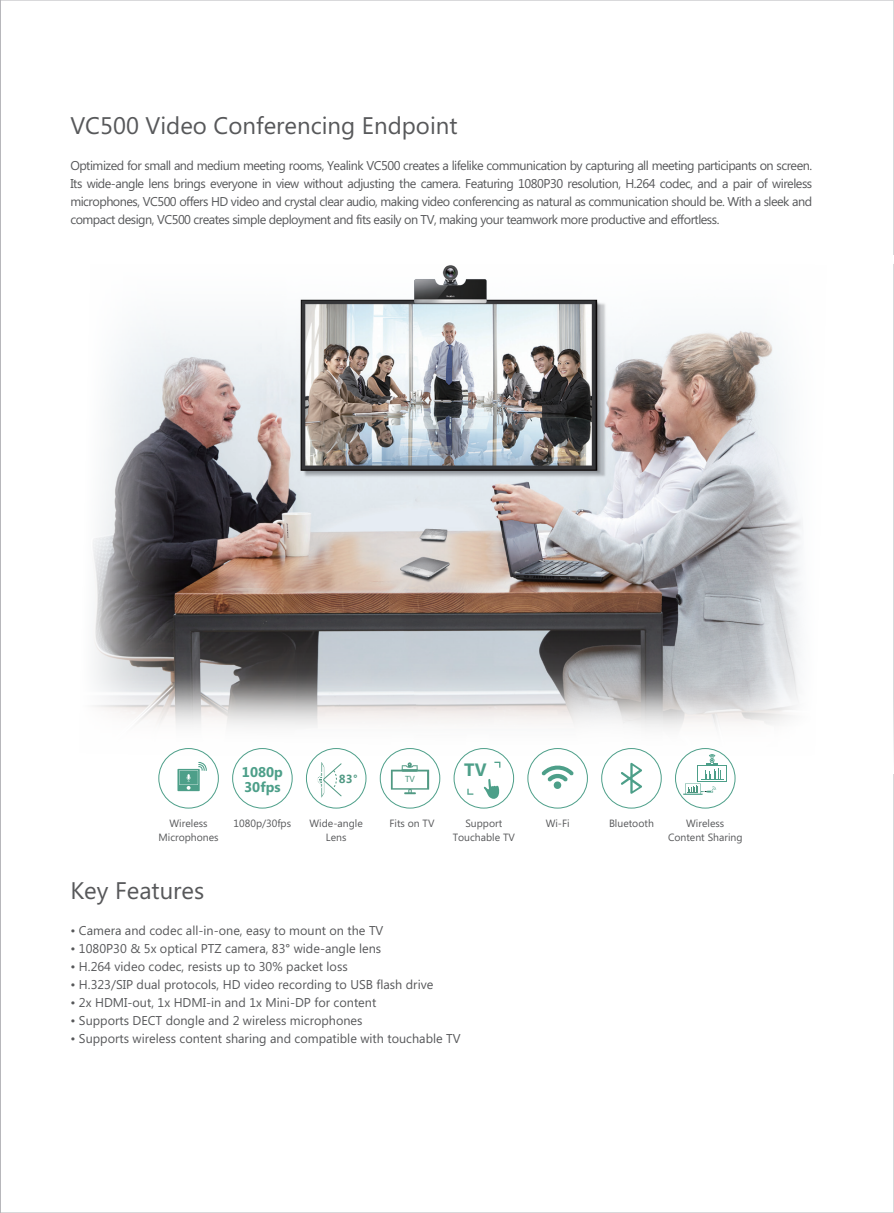
<style>
.page{position:relative;width:894px;height:1213px;background:#fff}
.page>*{position:absolute;margin:0;border:0;box-sizing:border-box;transform-origin:0 0}
.t1{font:24px "Microsoft Phags Pa";color:#57585a}
.t2{font:700 17.85px "Microsoft Phags Pa";color:#4d9f89}
.t3{font:700 14.1px/15.1px "Microsoft Phags Pa";color:#4d9f89}
.t4{font:12.75px/18px "Microsoft Phags Pa";color:#57585a;text-align:justify}
.t5{font:700 10.95px "Microsoft Ya Hei";color:#509983}
.t6{font:10.5px/13.5px "Microsoft Phags Pa";color:#57585a;text-align:center}
.t7{font:8.25px "Microsoft Ya Hei";color:#509983}
</style>
<div class="page">
<img style="left:211px;top:265px;width:521px;height:405px">
<svg style="left:211px;top:670px;width:683px;height:103px"></svg>
<svg style="left:93px;top:324px;width:118px;height:448px"></svg>
<svg style="left:732px;top:328px;width:111px;height:446px"></svg>
<div style="left:306px;top:748px;width:60px;height:60px;border:1px solid #4d9f89;border-radius:50%"></div>
<svg style="left:318px;top:762px;width:24px;height:35px"></svg>
<div style="left:380px;top:748px;width:60px;height:60px;border:1px solid #4d9f89;border-radius:50%"></div>
<svg style="left:391px;top:762px;width:38px;height:32px"></svg>
<div style="left:158px;top:748px;width:61px;height:60px;border:1px solid #4d9f89;border-radius:50%"></div>
<svg style="left:177px;top:762px;width:30px;height:29px"></svg>
<div style="left:232px;top:748px;width:61px;height:60px;border:1px solid #4d9f89;border-radius:50%"></div>
<svg style="left:467px;top:788px;width:6px;height:6px"></svg>
<svg style="left:494px;top:761px;width:6px;height:6px"></svg>
<svg style="left:483px;top:779px;width:17px;height:20px"></svg>
<div style="left:453px;top:748px;width:61px;height:60px;border:1px solid #4d9f89;border-radius:50%"></div>
<div style="left:527px;top:748px;width:61px;height:60px;border:1px solid #4d9f89;border-radius:50%"></div>
<svg style="left:541px;top:763px;width:32px;height:26px"></svg>
<div style="left:601px;top:748px;width:60px;height:60px;border:1px solid #4d9f89;border-radius:50%"></div>
<svg style="left:621px;top:763px;width:21px;height:30px"></svg>
<div style="left:675px;top:748px;width:60px;height:60px;border:1px solid #4d9f89;border-radius:50%"></div>
<div style="left:698px;top:766px;width:28px;height:14px;background:#fff"></div>
<svg style="left:683px;top:754px;width:41px;height:41px"></svg>
<h1 class="t1" style="left:70px;top:109px;width:388px">VC500 Video Conferencing Endpoint</h1>
<p class="t4" style="left:70px;top:156px;width:743px">Optimized for small and medium meeting rooms, Yealink VC500 creates a lifelike communication by capturing all meeting participants on screen.<br>Its wide-angle lens brings everyone in view without adjusting the camera. Featuring 1080P30 resolution, H.264 codec, and a pair of wireless microphones, VC500 offers HD video and crystal clear audio, making video conferencing as natural as communication should be. With a sleek and compact design, VC500 creates simple deployment and fits easily on TV, making your teamwork more productive and effortless.</p>
<p class="t6" style="left:158px;top:816px;width:62px">Wireless<br>Microphones</p>
<p class="t3" style="left:242px;top:763px;width:42px">1080p<br>30fps</p>
<h2 class="t2" style="left:464px;top:756px;width:24px">TV</h2>
<p class="t5" style="left:339px;top:772px;width:20px">83°</p>
<p class="t7" style="left:405px;top:773px;width:12px">TV</p>
<p class="t6" style="left:234px;top:816px;width:59px">1080p/30fps</p>
<p class="t6" style="left:309px;top:816px;width:55px">Wide-angle</p>
<p class="t6" style="left:609px;top:816px;width:46px">Bluetooth</p>
<p class="t6" style="left:326px;top:829px;width:22px">Lens</p>
<p class="t6" style="left:545px;top:816px;width:25px">Wi-Fi</p>
<p class="t6" style="left:668px;top:816px;width:76px">Wireless<br>Content Sharing</p>
<p class="t6" style="left:389px;top:816px;width:47px">Fits on TV</p>
<p class="t6" style="left:453px;top:816px;width:64px">Support<br>Touchable TV</p>
<h1 class="t1" style="left:70px;top:874px;width:135px">Key Features</h1>
<p class="t4" style="left:70px;top:921px;width:314px">• Camera and codec all-in-one, easy to mount on the TV</p>
<p class="t4" style="left:70px;top:939px;width:312px">• 1080P30 &amp; 5x optical PTZ camera, 83° wide-angle lens</p>
<p class="t4" style="left:70px;top:957px;width:279px">• H.264 video codec, resists up to 30% packet loss</p>
<p class="t4" style="left:70px;top:975px;width:364px">• H.323/SIP dual protocols, HD video recording to USB flash drive</p>
<p class="t4" style="left:70px;top:993px;width:307px">• 2x HDMI-out, 1x HDMI-in and 1x Mini-DP for content</p>
<p class="t4" style="left:70px;top:1011px;width:294px">• Supports DECT dongle and 2 wireless microphones</p>
<p class="t4" style="left:70px;top:1029px;width:392px">• Supports wireless content sharing and compatible with touchable TV</p>
</div>
